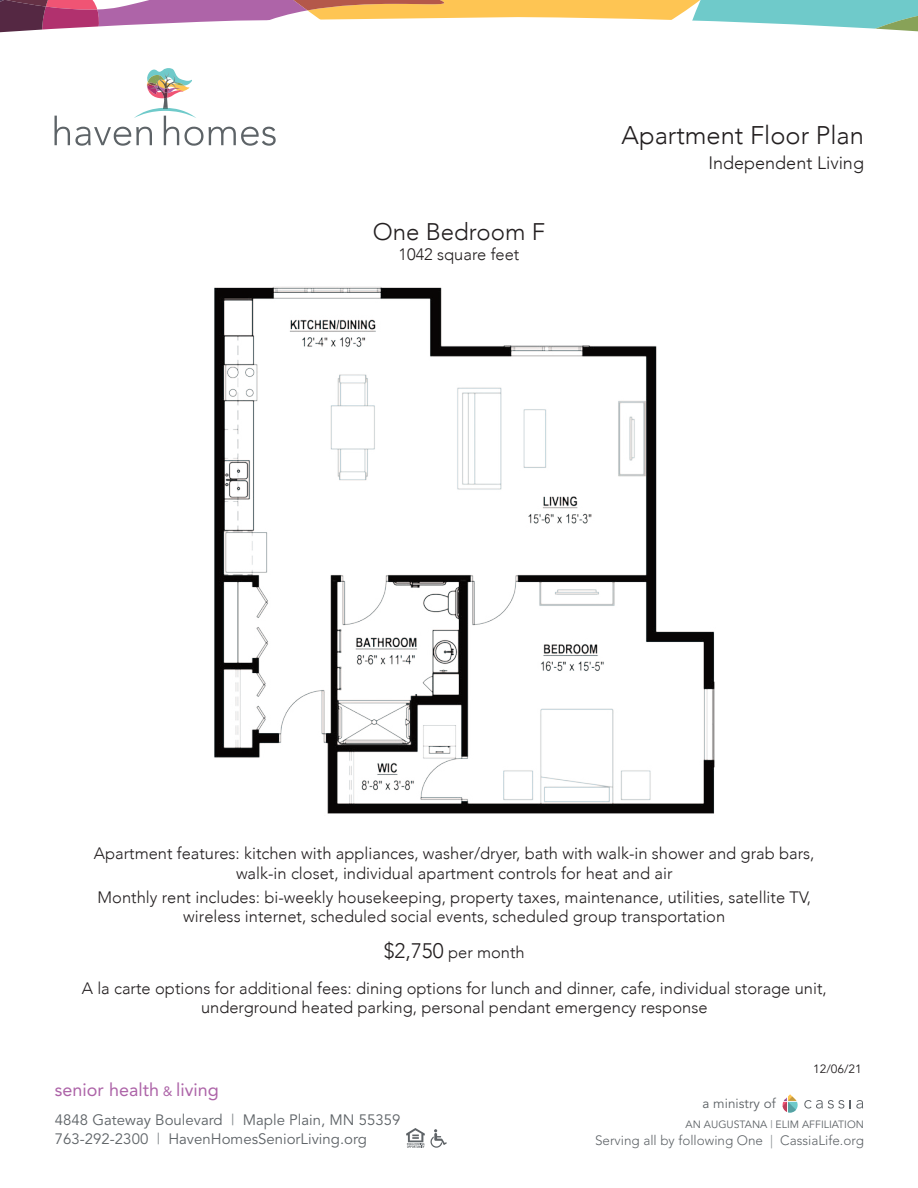
<style>
.page{position:relative;width:918px;height:1188px;background:#fff}
.page>*{position:absolute;margin:0;border:0;box-sizing:border-box;transform-origin:0 0}
.t1{font:300 25.5px "Avenir";color:#231f20}
.t2{font:300 24px "Avenir";color:#231f20}
.t3{font:18px "Avenir";color:#ad64a8}
.t4{font:300 18px "Avenir";color:#231f20}
.t5{font:300 16.5px/19.5px "Avenir";color:#231f20;text-align:center}
.t6{font:15px/19.5px "Avenir";color:#5e6367}
.t7{font:300 13.5px "Avenir";color:#5e6367}
.t8{font:13.5px "Avenir";color:#5e6367}
.t9{font:12px "Avenir";color:#231f20}
.t10{font:10.5px "Avenir";color:#5e6367}
.s1{font-size:21px}
.s2{font-size:13.5px}
.s3{color:#83888c}
</style>
<div class="page">
<svg style="left:804px;top:1100px;width:40px;height:9px"></svg>
<svg style="left:850px;top:1100px;width:13px;height:9px"></svg>
<svg style="left:782px;top:1094px;width:16px;height:19px"></svg>
<svg style="left:406px;top:1128px;width:41px;height:20px"></svg>
<svg style="left:639px;top:0;width:279px;height:17px;background:#8ccab6"></svg>
<svg style="left:587px;top:17px;width:331px;height:15px"></svg>
<svg style="left:0;top:0;width:587px;height:146px"></svg>
<img style="left:214px;top:286px;width:501px;height:528px">
<p class="t2" style="left:373px;top:216px;width:174px">One Bedroom F</p>
<p class="t5" style="left:399px;top:245px;width:122px">1042 square feet</p>
<p class="t1" style="left:622px;top:118px;width:244px">Apartment Floor Plan</p>
<p class="t4" style="left:709px;top:151px;width:157px">Independent Living</p>
<p class="t5" style="left:94px;top:844px;width:722px">Apartment features: kitchen with appliances, washer/dryer, bath with walk-in shower and grab bars, walk-in closet, individual apartment controls for heat and air</p>
<p class="t5" style="left:98px;top:888px;width:715px">Monthly rent includes: bi-weekly housekeeping, property taxes, maintenance, utilities, satellite TV, wireless internet, scheduled social events, scheduled group transportation</p>
<p class="t5" style="left:82px;top:934px;width:747px;line-height:36px"><span class="s1">$2,750</span> per month<br>A la carte options for additional fees: dining options for lunch and dinner, cafe, individual storage unit,</p>
<p class="t5" style="left:201px;top:998px;width:508px">underground heated parking, personal pendant emergency response</p>
<p class="t3" style="left:55px;top:1083px;width:166px">senior health <span class="s2">&amp;</span> living</p>
<p class="t6" style="left:55px;top:1112px;width:347px">4848 Gateway Boulevard <span class="s3">|</span> Maple Plain, MN 55359<br>763-292-2300 <span class="s3">|</span> HavenHomesSeniorLiving.org</p>
<p class="t8" style="left:703px;top:1098px;width:75px">a ministry of</p>
<p class="t9" style="left:813px;top:1062px;width:50px">12/06/21</p>
<p class="t10" style="left:686px;top:1120px;width:180px">AN AUGUSTANA <span class="s3">|</span> ELIM AFFILIATION</p>
<p class="t7" style="left:595px;top:1134px;width:270px">Serving all by following One <span class="s3">|</span> CassiaLife.org</p>
</div>
